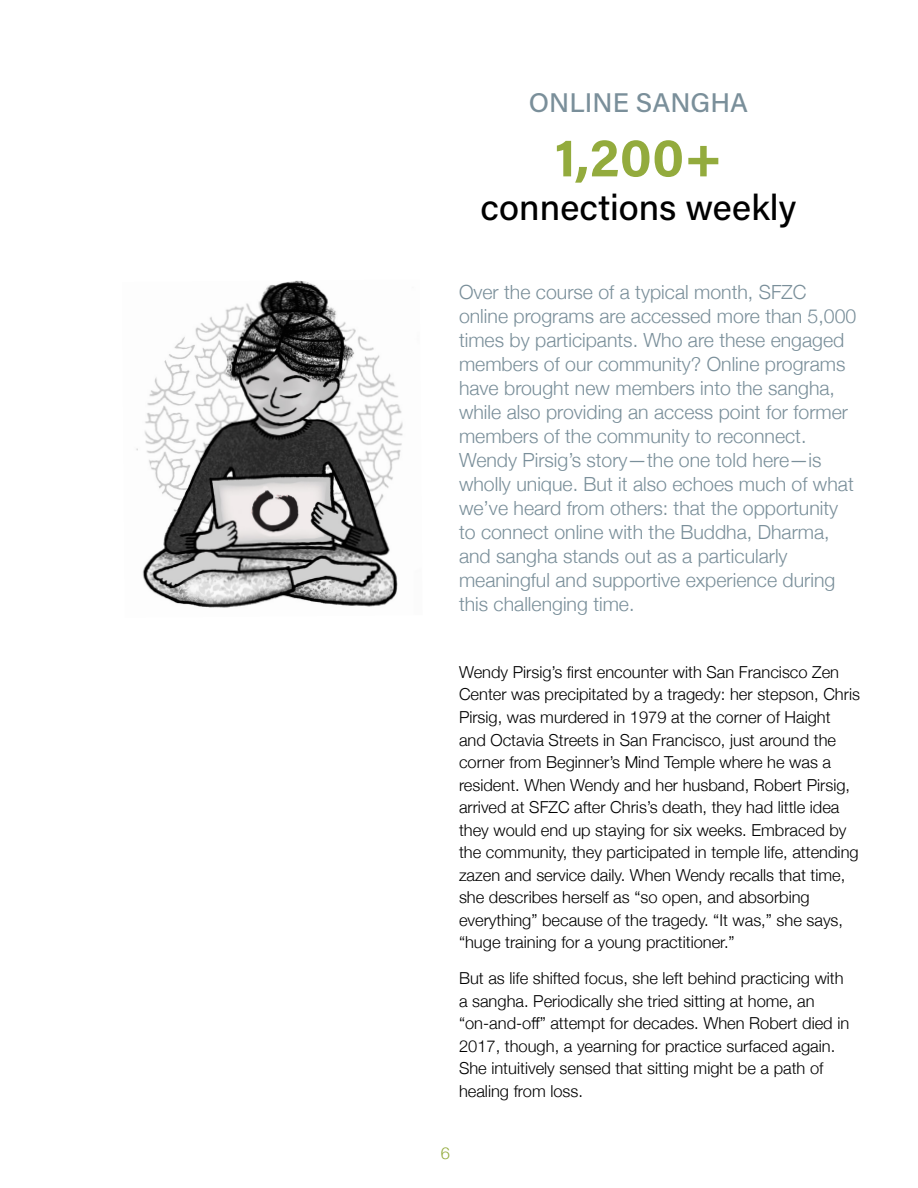
<style>
.page{position:relative;width:918px;height:1188px;background:#fff}
.page>*{position:absolute;margin:0;border:0;box-sizing:border-box;transform-origin:0 0}
.t1{font:54px "Acumin Variable Concept";color:#93ab3d}
.t2{font:36px "Acumin Variable Concept";color:#000}
.t3{font:27px "Acumin Variable Concept";letter-spacing:.005em;color:#7a8f9a}
.t4{font:300 19.5px/24px "Helvetica Neue";color:#7a8f9a}
.t5{font:300 16.5px/22.5px "Helvetica Neue";color:#000}
.t6{font:300 16.5px "Helvetica Neue";color:#93ab3d}
</style>
<div class="page">
<img style="left:136px;top:280px;width:267px;height:328px">
<h3 class="t3" style="left:529px;top:84px;width:221px">ONLINE SANGHA</h3>
<h1 class="t1" style="left:555px;top:120px;width:169px">1,200+</h1>
<h2 class="t2" style="left:481px;top:182px;width:317px">connections weekly</h2>
<p class="t4" style="left:459px;top:279px;width:399px">Over the course of a typical month, SFZC online programs are accessed more than 5,000 times by participants. Who are these engaged members of our community? Online programs have brought new members into the sangha, while also providing an access point for former members of the community to reconnect.<br>Wendy Pirsig’s story—the one told here—is wholly unique. But it also echoes much of what we’ve heard from others: that the opportunity to connect online with the Buddha, Dharma, and sangha stands out as a particularly meaningful and supportive experience during this challenging time.</p>
<p class="t5" style="left:459px;top:660px;width:402px">Wendy Pirsig’s first encounter with San Francisco Zen Center was precipitated by a tragedy: her stepson, Chris Pirsig, was murdered in 1979 at the corner of Haight and Octavia Streets in San Francisco, just around the corner from Beginner’s Mind Temple where he was a resident. When Wendy and her husband, Robert Pirsig, arrived at SFZC after Chris’s death, they had little idea they would end up staying for six weeks. Embraced by the community, they participated in temple life, attending zazen and service daily. When Wendy recalls that time, she describes herself as “so open, and absorbing everything” because of the tragedy. “It was,” she says, “huge training for a young practitioner.”</p>
<p class="t5" style="left:459px;top:966px;width:392px">But as life shifted focus, she left behind practicing with a sangha. Periodically she tried sitting at home, an “on-and-off” attempt for decades. When Robert died in 2017, though, a yearning for practice surfaced again.<br>She intuitively sensed that sitting might be a path of healing from loss.</p>
<p class="t6" style="left:441px;top:1140px;width:11px">6</p>
</div>
